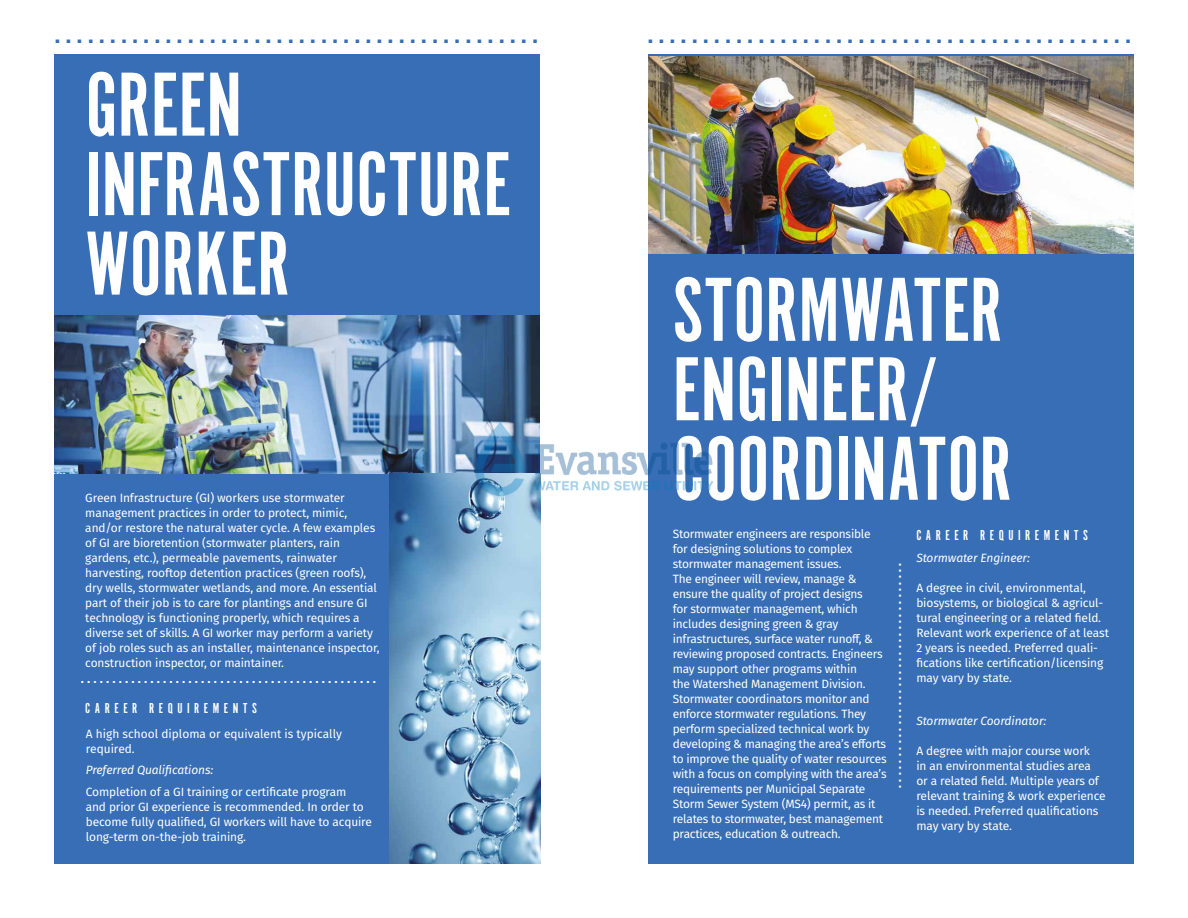
<style>
.page{position:relative;width:1188px;height:918px;background:#fff}
.page>*{position:absolute;margin:0;border:0;box-sizing:border-box;transform-origin:0 0}
.t1{font:94.5px/79.5px "Alternate Got No 1 D";color:#fff}
.t2{font:700 condensed 21px "AG Book Pro";color:#376eb5}
.t3{font:15px "Alternate Got No 1 D";letter-spacing:.3em;color:#fff}
.t4{font:12px/15px "Fira Sans";letter-spacing:-.015em;color:#fff}
.t5{font:700 condensed 12px "AG Book Pro";color:#fff}
.t6{font:italic 12px "Fira Sans";letter-spacing:-.01em;color:#fff}
</style>
<div class="page">
<div style="left:54px;top:54px;width:486px;height:810px;background:#376eb5"></div>
<img style="left:54px;top:315px;width:486px;height:158px">
<img style="left:390px;top:473px;width:150px;height:391px">
<div style="left:648px;top:54px;width:486px;height:810px;background:#376eb5"></div>
<img style="left:648px;top:56px;width:486px;height:198px">
<img style="left:475px;top:423px;width:238px;height:72px">
<h2 class="t2" style="left:55px;top:22px;width:484px">............................................</h2>
<h1 class="t1" style="left:85px;top:67px;width:427px">GREEN<br>INFRASTRUCTURE<br>WORKER</h1>
<p class="t4" style="left:85px;top:490px;width:296px">Green Infrastructure (GI) workers use stormwater management practices in order to protect, mimic, and/or restore the natural water cycle. A few examples of GI are bioretention (stormwater planters, rain gardens, etc.), permeable pavements, rainwater harvesting, rooftop detention practices (green roofs), dry wells, stormwater wetlands, and more. An essential part of their job is to care for plantings and ensure GI technology is functioning properly, which requires a diverse set of skills. A GI worker may perform a variety of job roles such as an installer, maintenance inspector, construction inspector, or maintainer.</p>
<p class="t5" style="left:376px;top:693px;width:296px;rotate:-180deg">...............................................</p>
<p class="t3" style="left:85px;top:700px;width:173px">CAREER REQUIREMENTS</p>
<p class="t4" style="left:86px;top:726px;width:258px">A high school diploma or equivalent is typically required.</p>
<p class="t6" style="left:86px;top:761px;width:129px">Preferred Qualifications:</p>
<p class="t4" style="left:86px;top:784px;width:288px">Completion of a GI training or certificate program<br>and prior GI experience is recommended. In order to become fully qualified, GI workers will have to acquire long-term on-the-job training.</p>
<h2 class="t2" style="left:648px;top:22px;width:484px">............................................</h2>
<h1 class="t1" style="left:673px;top:272px;width:341px">STORMWATER<br>ENGINEER/<br>COORDINATOR</h1>
<p class="t4" style="left:673px;top:526px;width:215px">Stormwater engineers are responsible for designing solutions to complex stormwater management issues.<br>The engineer will review, manage &amp; ensure the quality of project designs<br>for stormwater management, which includes designing green &amp; gray infrastructures, surface water runoff, &amp; reviewing proposed contracts. Engineers may support other programs within<br>the Watershed Management Division.<br>Stormwater coordinators monitor and enforce stormwater regulations. They perform specialized technical work by developing &amp; managing the area’s efforts to improve the quality of water resources with a focus on complying with the area’s requirements per Municipal Separate Storm Sewer System (MS4) permit, as it relates to stormwater, best management practices, education &amp; outreach.</p>
<p class="t3" style="left:916px;top:527px;width:173px">CAREER REQUIREMENTS</p>
<p class="t6" style="left:916px;top:548px;width:115px">Stormwater Engineer:</p>
<p class="t4" style="left:916px;top:580px;width:194px">A degree in civil, environmental, biosystems, or biological &amp; agricul&shy;tural engineering or a related field.<br>Relevant work experience of at least 2 years is needed. Preferred quali&shy;fications like certification/licensing may vary by state.</p>
<p class="t6" style="left:916px;top:712px;width:132px">Stormwater Coordinator:</p>
<p class="t4" style="left:916px;top:743px;width:191px">A degree with major course work<br>in an environmental studies area<br>or a related field. Multiple years of relevant training &amp; work experience is needed. Preferred qualifications may vary by state.</p>
<p class="t5" style="left:889px;top:788px;width:226px;rotate:-90deg">....................................</p>
</div>
